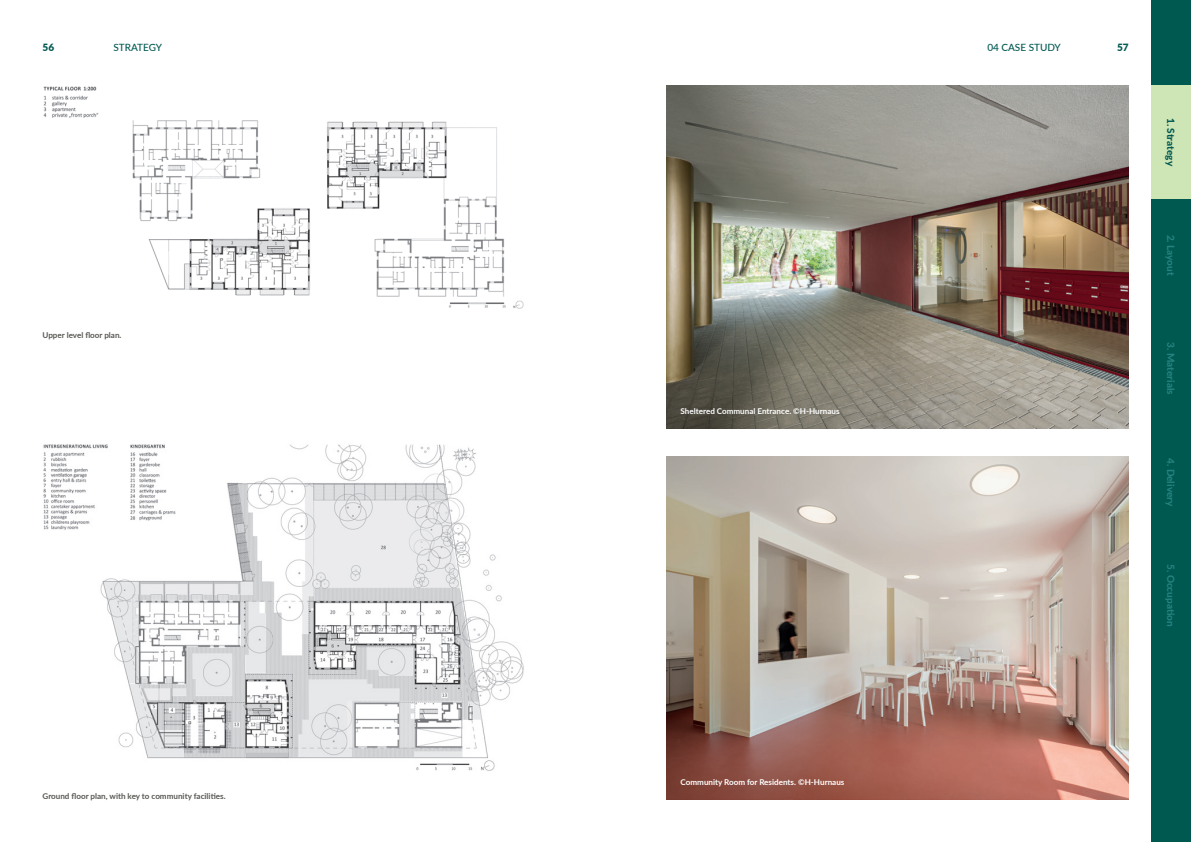
<style>
.page{position:relative;width:1191px;height:842px;background:#fff}
.page>*{position:absolute;margin:0;border:0;box-sizing:border-box;transform-origin:0 0}
.t1{font:800 10px "Lato";color:#25827e}
.t2{font:500 10px "Lato";color:#005951}
.t3{font:800 10px "Lato";letter-spacing:-.005em;color:#005951}
.t4{font:900 10px "Lato";color:#005951}
.t5{font:700 8px "Lato";color:#fff}
.t6{font:700 8px "Lato";color:#585752}
</style>
<div class="page">
<img style="left:666px;top:85px;width:462px;height:343px">
<img style="left:666px;top:456px;width:462px;height:343px">
<img style="left:43px;top:444px;width:481px;height:327px">
<img style="left:43px;top:86px;width:481px;height:223px">
<div style="left:1151px;top:0;width:40px;height:842px;background:#005951"></div>
<div style="left:1151px;top:85px;width:40px;height:113px;background:#cee5b5"></div>
<p class="t4" style="left:43px;top:39px;width:13px">56</p>
<p class="t4" style="left:1117px;top:39px;width:13px">57</p>
<p class="t2" style="left:113px;top:40px;width:50px">STRATEGY</p>
<p class="t2" style="left:987px;top:40px;width:75px">04 CASE STUDY</p>
<p class="t6" style="left:43px;top:329px;width:80px">Upper level floor plan.</p>
<p class="t5" style="left:680px;top:405px;width:160px">Sheltered Communal Entrance. ©H-Hurnaus</p>
<p class="t3" style="left:1178px;top:118px;width:50px;rotate:90deg">1. Strategy</p>
<p class="t1" style="left:1178px;top:235px;width:43px;rotate:90deg">2. Layout</p>
<p class="t1" style="left:1178px;top:342px;width:54px;rotate:90deg">3. Materials</p>
<p class="t1" style="left:1178px;top:458px;width:50px;rotate:90deg">4. Delivery</p>
<p class="t1" style="left:1178px;top:564px;width:64px;rotate:90deg">5. Occupation</p>
<p class="t6" style="left:43px;top:791px;width:185px">Ground floor plan, with key to community facilities.</p>
<p class="t5" style="left:680px;top:776px;width:165px">Community Room for Residents. ©H-Hurnaus</p>
</div>
